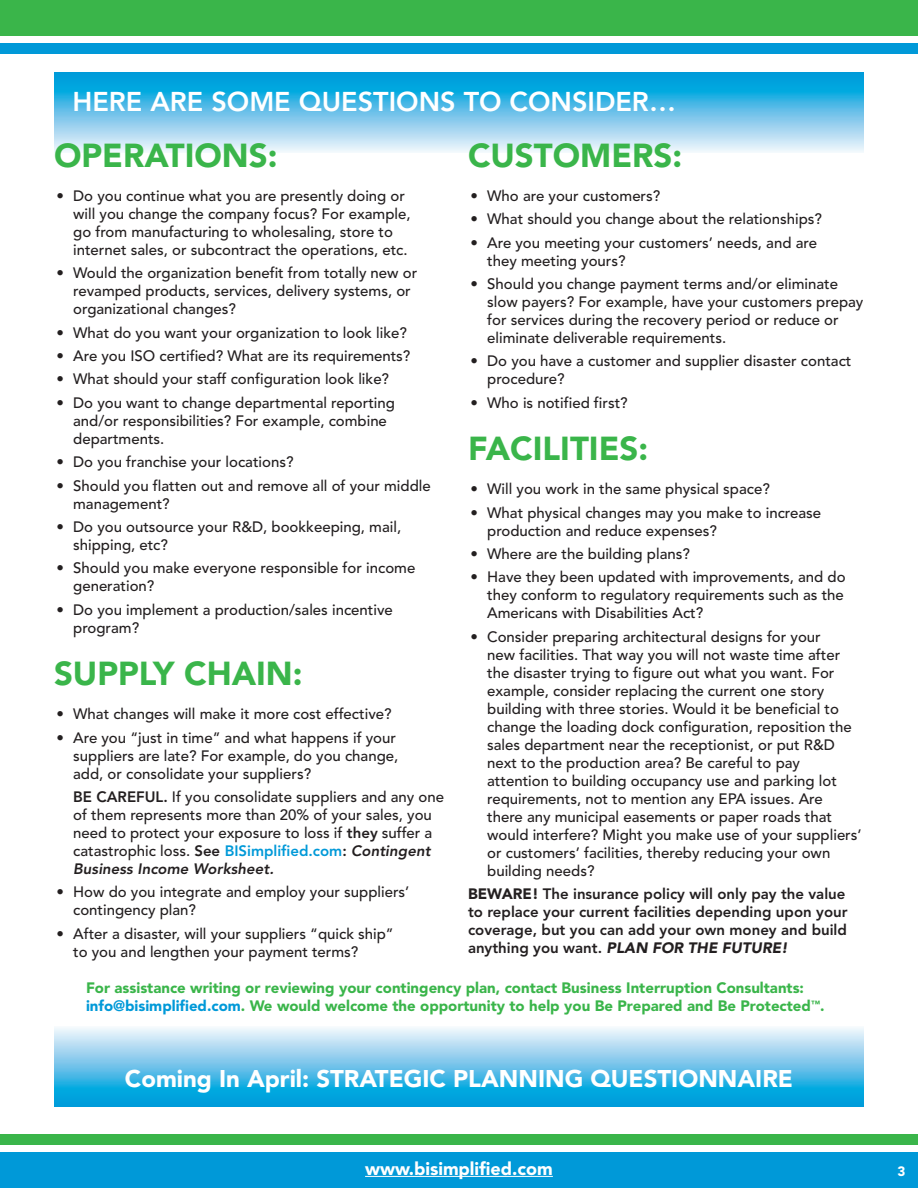
<style>
.page{position:relative;width:918px;height:1188px;background:#fff}
.page>*{position:absolute;margin:0;border:0;box-sizing:border-box;transform-origin:0 0}
.t1{font:900 33px "Avenir";color:#3ab54a}
.t2{font:800 27px "Avenir";color:#fff}
.t3{font:900 24px "Avenir";color:#fff}
.t4{font:900 18px "Avenir";color:#fff}
.t5{font:500 15px/18px "Avenir";color:#231f20}
.t6{font:900 15px/18px "Avenir";color:#3ab54a}
.t7{font:800 15px/18px "Avenir";color:#231f20}
.t8{font:900 13.5px "Avenir";color:#fff}
.s1{font-weight:800}
.s2{font-weight:800;color:#0099d8}
.s3{font-weight:800;font-style:italic}
.s4{font-weight:900}
.s5{font-weight:900;font-style:italic}
.s6{color:#0099d8}
</style>
<div class="page">
<svg style="left:54px;top:72px;width:810px;height:81px;background:#68c3e9"></svg>
<svg style="left:54px;top:1027px;width:810px;height:80px;background:#69c4e9"></svg>
<div style="left:0;top:1152px;width:918px;height:36px;background:#0099d8"></div>
<div style="left:0;top:1134px;width:918px;height:11px;background:#3ab54a"></div>
<div style="left:0;top:0;width:918px;height:36px;background:#3ab54a"></div>
<div style="left:0;top:44px;width:918px;height:10px;background:#0099d8"></div>
<hr style="left:365px;top:1176px;width:188px;height:1px;background:#fff">
<h2 class="t2" style="left:73px;top:91px;width:605px">HERE ARE SOME QUESTIONS TO CONSIDER…</h2>
<h1 class="t1" style="left:54px;top:142px;width:225px">OPERATIONS:</h1>
<p class="t5" style="left:73px;top:188px;width:339px;text-indent:-17px">• Do you continue what you are presently doing or will you change the company focus? For example, go from manufacturing to wholesaling, store to internet sales, or subcontract the operations, etc.</p>
<p class="t5" style="left:73px;top:265px;width:346px;text-indent:-17px">• Would the organization benefit from totally new or revamped products, services, delivery systems, or organizational changes?</p>
<p class="t5" style="left:56px;top:325px;width:352px">• What do you want your organization to look like?</p>
<p class="t5" style="left:56px;top:348px;width:356px">• Are you ISO certified? What are its requirements?</p>
<p class="t5" style="left:56px;top:372px;width:334px">• What should your staff configuration look like?</p>
<p class="t5" style="left:73px;top:395px;width:323px;text-indent:-17px">• Do you want to change departmental reporting and/or responsibilities? For example, combine departments.</p>
<p class="t5" style="left:56px;top:454px;width:239px">• Do you franchise your locations?</p>
<p class="t5" style="left:73px;top:478px;width:359px;text-indent:-17px">• Should you flatten out and remove all of your middle management?</p>
<p class="t5" style="left:73px;top:519px;width:330px;text-indent:-17px">• Do you outsource your R&amp;D, bookkeeping, mail, shipping, etc?</p>
<p class="t5" style="left:73px;top:561px;width:344px;text-indent:-17px">• Should you make everyone responsible for income generation?</p>
<p class="t5" style="left:73px;top:602px;width:321px;text-indent:-17px">• Do you implement a production/sales incentive program?</p>
<h1 class="t1" style="left:54px;top:660px;width:250px">SUPPLY CHAIN:</h1>
<p class="t5" style="left:56px;top:706px;width:337px">• What changes will make it more cost effective?</p>
<p class="t5" style="left:73px;top:730px;width:327px;text-indent:-17px">• Are you “just in time” and what happens if your suppliers are late? For example, do you change, add, or consolidate your suppliers?</p>
<p class="t5" style="left:73px;top:789px;width:372px"><span class="s1">BE CAREFUL.</span> If you consolidate suppliers and any one of them represents more than 20% of your sales, you need to protect your exposure to loss if <span class="s1">they</span> suffer a catastrophic loss. <span class="s1">See</span> <span class="s2">BISimplified.com</span><span class="s1">:</span> <span class="s3">Contingent Business Income Worksheet.</span></p>
<p class="t5" style="left:73px;top:885px;width:338px;text-indent:-17px">• How do you integrate and employ your suppliers’ contingency plan?</p>
<p class="t5" style="left:73px;top:926px;width:322px;text-indent:-17px">• After a disaster, will your suppliers “quick ship” to you and lengthen your payment terms?</p>
<h1 class="t1" style="left:468px;top:142px;width:216px">CUSTOMERS:</h1>
<p class="t5" style="left:470px;top:188px;width:191px">• Who are your customers?</p>
<p class="t5" style="left:470px;top:211px;width:353px">• What should you change about the relationships?</p>
<p class="t5" style="left:487px;top:235px;width:331px;text-indent:-17px">• Are you meeting your customers’ needs, and are they meeting yours?</p>
<p class="t5" style="left:487px;top:276px;width:378px;text-indent:-17px">• Should you change payment terms and/or eliminate slow payers? For example, have your customers prepay for services during the recovery period or reduce or eliminate deliverable requirements.</p>
<p class="t5" style="left:487px;top:354px;width:366px;text-indent:-17px">• Do you have a customer and supplier disaster contact procedure?</p>
<p class="t5" style="left:470px;top:395px;width:159px">• Who is notified first?</p>
<h1 class="t1" style="left:468px;top:435px;width:182px">FACILITIES:</h1>
<p class="t5" style="left:470px;top:481px;width:301px">• Will you work in the same physical space?</p>
<p class="t5" style="left:487px;top:505px;width:336px;text-indent:-17px">• What physical changes may you make to increase production and reduce expenses?</p>
<p class="t5" style="left:470px;top:546px;width:221px">• Where are the building plans?</p>
<p class="t5" style="left:487px;top:570px;width:360px;text-align:justify;text-indent:-17px">• Have they been updated with improvements, and do they conform to regulatory requirements such as the Americans with Disabilities Act?</p>
<p class="t5" style="left:487px;top:629px;width:376px;text-indent:-17px">• Consider preparing architectural designs for your<br>new facilities. That way you will not waste time after the disaster trying to figure out what you want. For example, consider replacing the current one story building with three stories. Would it be beneficial to change the loading dock configuration, reposition the sales department near the receptionist, or put R&amp;D next to the production area? Be careful to pay attention to building occupancy use and parking lot requirements, not to mention any EPA issues. Are there any municipal easements or paper roads that would interfere? Might you make use of your suppliers’ or customers’ facilities, thereby reducing your own building needs?</p>
<p class="t7" style="left:468px;top:886px;width:381px"><span class="s4">BEWARE!</span> The insurance policy will only pay the value to replace your current facilities depending upon your coverage, but you can add your own money and build anything you want. <span class="s5">PLAN FOR THE FUTURE!</span></p>
<p class="t6" style="left:86px;top:980px;width:740px">For assistance writing or reviewing your contingency plan, contact Business Interruption Consultants: <span class="s6">info@bisimplified.com</span>. We would welcome the opportunity to help you Be Prepared and Be Protected<sup>™</sup>.</p>
<h3 class="t3" style="left:125px;top:1069px;width:670px">Coming In April: STRATEGIC PLANNING QUESTIONNAIRE</h3>
<p class="t4" style="left:365px;top:1161px;width:189px">www.bisimplified.com</p>
<p class="t8" style="left:897px;top:1165px;width:9px">3</p>
</div>
